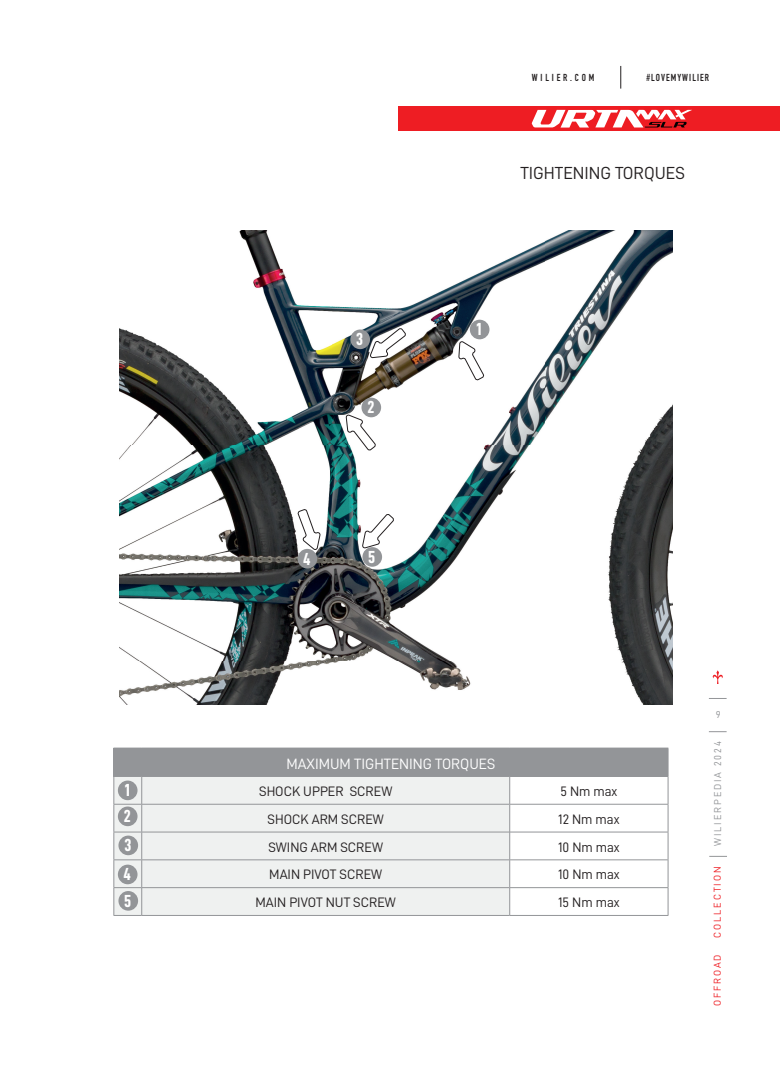
<style>
.page{position:relative;width:780px;height:1088px;background:#fff}
.page>*{position:absolute;margin:0;border:0;box-sizing:border-box;transform-origin:0 0}
.t1{font:17.5px "D DIN";color:#231f20}
.t2{font:17.5px/26px "D DIN Condensed Bold";color:#fff}
.t3{font:15px "D DIN";color:#fff}
.t4{font:13.75px "D DIN";color:#231f20}
.t5{font:10px "D DIN";letter-spacing:.19em;color:#ee1d23}
.t6{font:10px "D DIN";letter-spacing:.19em;color:#939598}
.t7{font:10px "DIN Engschrift Std";letter-spacing:.105em;color:#231f20}
.t8{font:10px "DIN Engschrift Std";letter-spacing:.285em;color:#231f20}
</style>
<div class="page">
<div style="left:114px;top:748px;width:554px;height:28px;background:#939598"></div>
<div style="left:142px;top:777px;width:367px;height:138px;background:#eff1f0"></div>
<hr style="left:142px;top:776px;width:367px;height:1px;background:#939598">
<hr style="left:509px;top:776px;width:159px;height:1px;background:#939598">
<hr style="left:142px;top:804px;width:367px;height:1px;background:#939598">
<hr style="left:509px;top:804px;width:159px;height:1px;background:#939598">
<hr style="left:142px;top:832px;width:368px;height:1px;background:#939598">
<hr style="left:142px;top:859px;width:368px;height:1px;background:#939598">
<hr style="left:142px;top:887px;width:367px;height:1px;background:#939598">
<hr style="left:509px;top:887px;width:159px;height:1px;background:#939598">
<svg style="left:113px;top:748px;width:29px;height:168px"></svg>
<hr style="left:142px;top:915px;width:367px;height:1px;background:#939598">
<hr style="left:509px;top:915px;width:159px;height:1px;background:#939598">
<svg style="left:509px;top:777px;width:1px;height:138px"></svg>
<svg style="left:667px;top:777px;width:1px;height:138px"></svg>
<hr style="left:509px;top:832px;width:159px;height:1px;background:#939598">
<hr style="left:510px;top:859px;width:157px;height:1px;background:#939598">
<img style="left:119px;top:230px;width:554px;height:475px">
<div style="left:470px;top:320px;width:19px;height:19px;background:#939598;border-radius:50%"></div>
<div style="left:350px;top:329px;width:20px;height:20px;background:#939598;border-radius:50%"></div>
<div style="left:297px;top:549px;width:20px;height:19px;background:#939598;border-radius:50%"></div>
<div style="left:362px;top:547px;width:20px;height:20px;background:#939598;border-radius:50%"></div>
<div style="left:361px;top:398px;width:20px;height:19px;background:#939598;border-radius:50%"></div>
<div style="left:118px;top:780px;width:19px;height:20px;background:#939598;border-radius:50%"></div>
<div style="left:118px;top:806px;width:19px;height:20px;background:#939598;border-radius:50%"></div>
<div style="left:118px;top:835px;width:20px;height:20px;background:#939598;border-radius:50%"></div>
<div style="left:118px;top:864px;width:19px;height:20px;background:#939598;border-radius:50%"></div>
<div style="left:118px;top:891px;width:20px;height:19px;background:#939598;border-radius:50%"></div>
<svg style="left:362px;top:513px;width:33px;height:36px"></svg>
<svg style="left:458px;top:341px;width:27px;height:40px"></svg>
<svg style="left:370px;top:327px;width:37px;height:32px"></svg>
<svg style="left:345px;top:415px;width:32px;height:37px"></svg>
<svg style="left:296px;top:508px;width:25px;height:42px"></svg>
<div style="left:399px;top:106px;width:381px;height:25px;background:#ee1d23"></div>
<svg style="left:709px;top:856px;width:18px;height:1px"></svg>
<svg style="left:709px;top:731px;width:17px;height:1px"></svg>
<svg style="left:708px;top:698px;width:18px;height:1px"></svg>
<svg style="left:712px;top:670px;width:11px;height:14px"></svg>
<svg style="left:620px;top:66px;width:1px;height:23px"></svg>
<svg style="left:531px;top:110px;width:161px;height:18px"></svg>
<p class="t2" style="left:124px;top:777px;width:8px">1<br>2</p>
<p class="t2" style="left:123px;top:830px;width:9px;line-height:29px">3<br>4</p>
<p class="t2" style="left:124px;top:887px;width:9px">5</p>
<p class="t8" style="left:531px;top:71px;width:64px">WILIER.COM</p>
<p class="t7" style="left:646px;top:71px;width:64px">#LOVEMYWILIER</p>
<p class="t2" style="left:356px;top:326px;width:8px">3</p>
<p class="t2" style="left:367px;top:394px;width:8px">2</p>
<p class="t2" style="left:303px;top:545px;width:9px">4</p>
<p class="t2" style="left:368px;top:543px;width:9px">5</p>
<p class="t1" style="left:520px;top:164px;width:166px">TIGHTENING TORQUES</p>
<p class="t2" style="left:476px;top:316px;width:7px">1</p>
<p class="t3" style="left:286px;top:755px;width:210px">MAXIMUM TIGHTENING TORQUES</p>
<p class="t4" style="left:259px;top:784px;width:135px">SHOCK UPPER SCREW</p>
<p class="t4" style="left:560px;top:784px;width:59px">5 Nm max</p>
<p class="t4" style="left:267px;top:811px;width:118px">SHOCK ARM SCREW</p>
<p class="t4" style="left:558px;top:811px;width:63px">12 Nm max</p>
<p class="t4" style="left:268px;top:839px;width:116px">SWING ARM SCREW</p>
<p class="t4" style="left:558px;top:839px;width:63px">10 Nm max</p>
<p class="t4" style="left:269px;top:867px;width:114px">MAIN PIVOT SCREW</p>
<p class="t4" style="left:558px;top:867px;width:63px">10 Nm max</p>
<p class="t4" style="left:255px;top:895px;width:142px">MAIN PIVOT NUT SCREW</p>
<p class="t4" style="left:558px;top:895px;width:63px">15 Nm max</p>
<p class="t6" style="left:715px;top:709px;width:6px">9</p>
<p class="t6" style="left:712px;top:846px;width:106px;rotate:-90deg">WILIERPEDIA 2024</p>
<p class="t5" style="left:711px;top:938px;width:72px;rotate:-90deg">COLLECTION</p>
<p class="t5" style="left:711px;top:1006px;width:53px;rotate:-90deg">OFFROAD</p>
</div>
